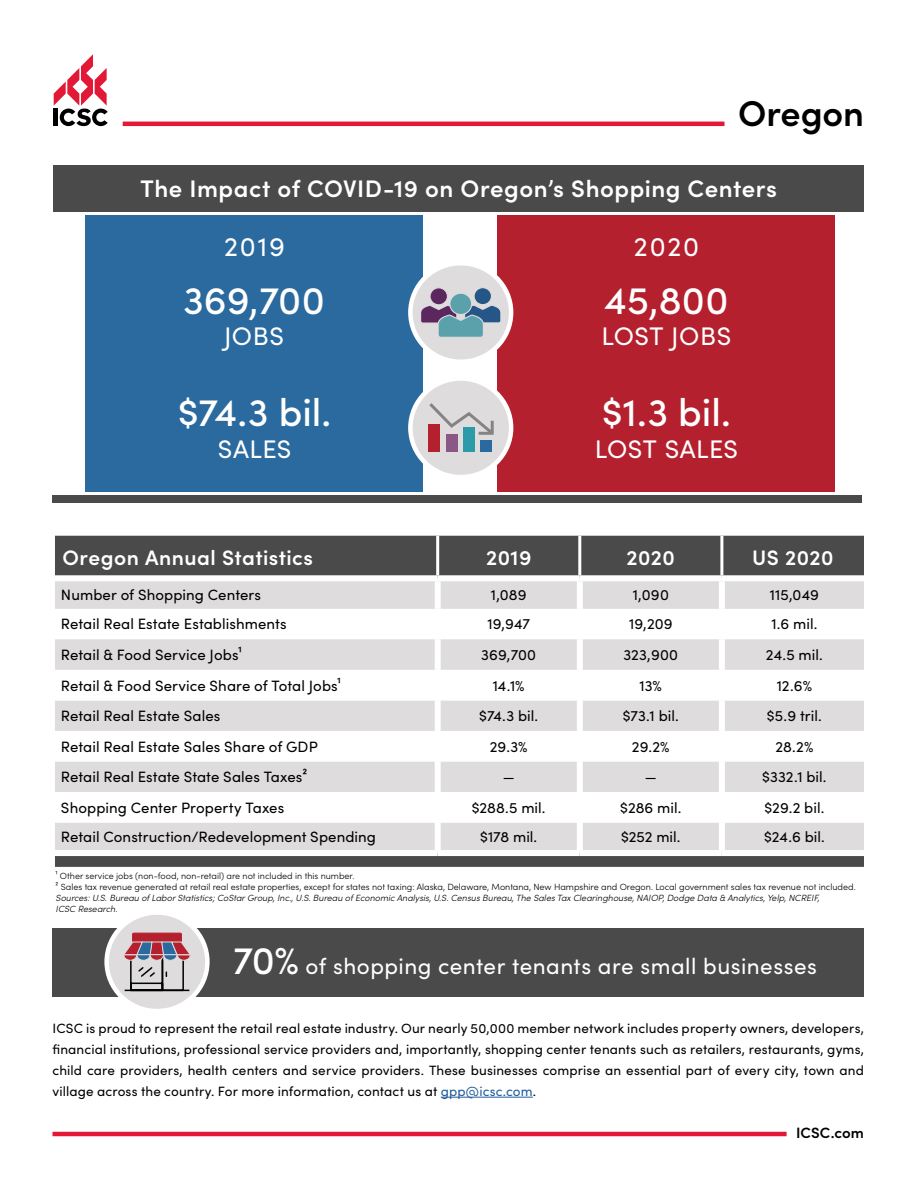
<style>
.page{position:relative;width:918px;height:1188px;background:#fff}
.page>*{position:absolute;margin:0;border:0;box-sizing:border-box;transform-origin:0 0}
.t1{font:500 39px "Sofia Pro";color:#fff}
.t2{font:600 36px "Sofia Pro";letter-spacing:-.005em;color:#000}
.t3{font:27px "Sofia Pro";letter-spacing:.065em;color:#fff}
.t4{font:25.5px "Sofia Pro";letter-spacing:.02em;color:#fff}
.t5{font:600 24px "Sofia Pro";letter-spacing:.025em;color:#fff}
.t6{font:22.5px "Sofia Pro";letter-spacing:.02em;color:#fff}
.t7{font:600 21px "Sofia Pro";letter-spacing:.025em;color:#fff}
.t8{font:15px "Sofia Pro";letter-spacing:.005em;color:#000}
.t9{font:600 15px "Sofia Pro";letter-spacing:.005em;color:#000}
.t10{font:13.5px/21px "Sofia Pro";letter-spacing:.01em;color:#000;text-align:justify}
.t11{font:300 9px/10.8px "Sofia Pro";color:#000}
.t12{font:italic 300 9px/10.8px "Sofia Pro";color:#000}
.s1{font-weight:500;font-size:39px}
.s2{color:#215e9e}
</style>
<div class="page">
<div style="left:52px;top:929px;width:812px;height:68px;background:#4a4a4b"></div>
<hr style="left:441px;top:1097px;width:92px;height:1px;background:#215e9e">
<div style="left:107px;top:913px;width:100px;height:98px;background:#dedcdc;border-radius:50%"></div>
<div style="left:104px;top:910px;width:106px;height:103px;border:4px solid #fff;border-radius:50%"></div>
<div style="left:133px;top:933px;width:48px;height:9px;background:#b5202e"></div>
<div style="left:132px;top:933px;width:50px;height:9px;border:1px solid #b5202e"></div>
<svg style="left:123px;top:942px;width:67px;height:50px"></svg>
<div style="left:55px;top:536px;width:809px;height:331px;background:#4a4a4b"></div>
<svg style="left:55px;top:581px;width:809px;height:269px;fill:#dedcdc"></svg>
<svg style="left:55px;top:670px;width:809px;height:153px"></svg>
<div style="left:435px;top:581px;width:6px;height:28px;background:#fff"></div>
<div style="left:577px;top:581px;width:6px;height:28px;background:#fff"></div>
<div style="left:435px;top:609px;width:6px;height:30px;background:#fff"></div>
<div style="left:577px;top:609px;width:6px;height:30px;background:#fff"></div>
<div style="left:435px;top:639px;width:6px;height:31px;background:#fff"></div>
<div style="left:577px;top:639px;width:6px;height:31px;background:#fff"></div>
<div style="left:435px;top:670px;width:6px;height:30px;background:#fff"></div>
<div style="left:577px;top:670px;width:6px;height:30px;background:#fff"></div>
<div style="left:435px;top:700px;width:6px;height:31px;background:#fff"></div>
<div style="left:577px;top:700px;width:6px;height:31px;background:#fff"></div>
<div style="left:435px;top:731px;width:6px;height:30px;background:#fff"></div>
<div style="left:577px;top:731px;width:6px;height:30px;background:#fff"></div>
<div style="left:435px;top:761px;width:6px;height:31px;background:#fff"></div>
<div style="left:577px;top:761px;width:6px;height:31px;background:#fff"></div>
<div style="left:435px;top:792px;width:6px;height:31px;background:#fff"></div>
<div style="left:577px;top:792px;width:6px;height:31px;background:#fff"></div>
<div style="left:435px;top:823px;width:6px;height:27px;background:#fff"></div>
<div style="left:577px;top:823px;width:6px;height:27px;background:#fff"></div>
<div style="left:719px;top:581px;width:6px;height:28px;background:#fff"></div>
<div style="left:719px;top:609px;width:6px;height:30px;background:#fff"></div>
<div style="left:719px;top:639px;width:6px;height:31px;background:#fff"></div>
<div style="left:719px;top:670px;width:6px;height:30px;background:#fff"></div>
<div style="left:719px;top:700px;width:6px;height:31px;background:#fff"></div>
<div style="left:719px;top:731px;width:6px;height:30px;background:#fff"></div>
<div style="left:719px;top:761px;width:6px;height:31px;background:#fff"></div>
<div style="left:719px;top:792px;width:6px;height:31px;background:#fff"></div>
<div style="left:719px;top:823px;width:6px;height:27px;background:#fff"></div>
<hr style="left:436px;top:536px;width:3px;height:39px;background:#fff">
<hr style="left:578px;top:536px;width:3px;height:39px;background:#fff">
<hr style="left:720px;top:536px;width:3px;height:39px;background:#fff">
<div style="left:55px;top:575px;width:383px;height:6px;background:#fff"></div>
<div style="left:438px;top:575px;width:142px;height:6px;background:#fff"></div>
<div style="left:580px;top:575px;width:142px;height:6px;background:#fff"></div>
<div style="left:722px;top:575px;width:142px;height:6px;background:#fff"></div>
<div style="left:55px;top:850px;width:383px;height:6px;background:#fff"></div>
<div style="left:438px;top:850px;width:142px;height:6px;background:#fff"></div>
<div style="left:580px;top:850px;width:142px;height:6px;background:#fff"></div>
<div style="left:722px;top:850px;width:142px;height:6px;background:#fff"></div>
<div style="left:52px;top:495px;width:810px;height:8px;background:#4a4a4b"></div>
<div style="left:85px;top:215px;width:338px;height:276px;background:#2a6a9e"></div>
<div style="left:498px;top:215px;width:337px;height:276px;background:#b5202e"></div>
<div style="left:410px;top:263px;width:101px;height:99px;background:#dedcdc;border-radius:50%"></div>
<div style="left:408px;top:261px;width:105px;height:103px;border:4px solid #fff;border-radius:50%"></div>
<div style="left:429px;top:287px;width:19px;height:18px;background:#5c265f;border:1px solid #dedcdc;border-radius:50%"></div>
<div style="left:473px;top:287px;width:19px;height:18px;background:#255687;border:1px solid #dedcdc;border-radius:50%"></div>
<div style="left:449px;top:293px;width:23px;height:22px;background:#5aa1ac;border:1px solid #dedcdc;border-radius:50%"></div>
<svg style="left:419px;top:304px;width:83px;height:35px"></svg>
<div style="left:410px;top:379px;width:101px;height:98px;background:#dedcdc;border-radius:50%"></div>
<div style="left:408px;top:376px;width:105px;height:103px;border:4px solid #fff;border-radius:50%"></div>
<div style="left:481px;top:440px;width:11px;height:12px;background:#2a6a9e"></div>
<div style="left:463px;top:428px;width:12px;height:24px;background:#2b9ba9"></div>
<div style="left:428px;top:424px;width:12px;height:28px;background:#b5202e"></div>
<div style="left:446px;top:434px;width:11px;height:18px;background:#8b5885"></div>
<svg style="left:429px;top:403px;width:65px;height:34px"></svg>
<div style="left:54px;top:165px;width:810px;height:47px;background:#4a4a4b"></div>
<svg style="left:54px;top:54px;width:54px;height:72px"></svg>
<hr style="left:52px;top:1132px;width:735px;height:4px;background:#e31837">
<hr style="left:123px;top:122px;width:602px;height:4px;background:#e31837">
<h2 class="t2" style="left:738px;top:86px;width:127px">Oregon</h2>
<h3 class="t5" style="left:141px;top:170px;width:638px">The Impact of COVID-19 on Oregon’s Shopping Centers</h3>
<h3 class="t3" style="left:224px;top:227px;width:62px">2019</h3>
<h3 class="t3" style="left:634px;top:227px;width:67px">2020</h3>
<h1 class="t1" style="left:183px;top:271px;width:143px">369,700</h1>
<h3 class="t4" style="left:224px;top:318px;width:62px">JOBS</h3>
<h1 class="t1" style="left:604px;top:271px;width:126px">45,800</h1>
<h3 class="t4" style="left:602px;top:318px;width:131px">LOST JOBS</h3>
<h1 class="t1" style="left:178px;top:384px;width:155px">$74.3 bil.</h1>
<h3 class="t4" style="left:218px;top:430px;width:75px">SALES</h3>
<h1 class="t1" style="left:602px;top:384px;width:130px">$1.3 bil.</h1>
<h3 class="t4" style="left:595px;top:430px;width:145px">LOST SALES</h3>
<h3 class="t7" style="left:62px;top:541px;width:252px">Oregon Annual Statistics</h3>
<h3 class="t7" style="left:486px;top:541px;width:47px">2019</h3>
<h3 class="t7" style="left:627px;top:541px;width:50px">2020</h3>
<h3 class="t7" style="left:752px;top:541px;width:83px">US 2020</h3>
<p class="t8" style="left:61px;top:584px;width:202px">Number of Shopping Centers</p>
<p class="t8" style="left:491px;top:584px;width:37px">1,089</p>
<p class="t8" style="left:633px;top:584px;width:38px">1,090</p>
<p class="t8" style="left:770px;top:584px;width:51px">115,049</p>
<p class="t8" style="left:61px;top:613px;width:227px">Retail Real Estate Establishments</p>
<p class="t8" style="left:487px;top:613px;width:44px">19,947</p>
<p class="t8" style="left:629px;top:613px;width:45px">19,209</p>
<p class="t8" style="left:771px;top:613px;width:48px">1.6 mil.</p>
<p class="t8" style="left:61px;top:644px;width:182px">Retail &amp; Food Service Jobs¹</p>
<p class="t8" style="left:481px;top:644px;width:56px">369,700</p>
<p class="t8" style="left:624px;top:644px;width:56px">323,900</p>
<p class="t8" style="left:766px;top:644px;width:58px">24.5 mil.</p>
<p class="t8" style="left:61px;top:674px;width:281px">Retail &amp; Food Service Share of Total Jobs¹</p>
<p class="t8" style="left:493px;top:674px;width:34px">14.1%</p>
<p class="t8" style="left:640px;top:674px;width:24px">13%</p>
<p class="t8" style="left:777px;top:674px;width:37px">12.6%</p>
<p class="t8" style="left:61px;top:705px;width:161px">Retail Real Estate Sales</p>
<p class="t8" style="left:479px;top:705px;width:60px">$74.3 bil.</p>
<p class="t8" style="left:623px;top:705px;width:57px">$73.1 bil.</p>
<p class="t8" style="left:767px;top:705px;width:56px">$5.9 tril.</p>
<p class="t8" style="left:61px;top:735px;width:258px">Retail Real Estate Sales Share of GDP</p>
<p class="t8" style="left:490px;top:735px;width:39px">29.3%</p>
<p class="t8" style="left:632px;top:735px;width:39px">29.2%</p>
<p class="t8" style="left:775px;top:735px;width:39px">28.2%</p>
<p class="t8" style="left:61px;top:766px;width:248px">Retail Real Estate State Sales Taxes²</p>
<p class="t8" style="left:503px;top:766px;width:13px">—</p>
<p class="t8" style="left:645px;top:766px;width:13px">—</p>
<p class="t8" style="left:762px;top:766px;width:66px">$332.1 bil.</p>
<p class="t8" style="left:61px;top:796px;width:225px">Shopping Center Property Taxes</p>
<p class="t8" style="left:472px;top:796px;width:75px">$288.5 mil.</p>
<p class="t8" style="left:620px;top:796px;width:63px">$286 mil.</p>
<p class="t8" style="left:764px;top:796px;width:62px">$29.2 bil.</p>
<p class="t8" style="left:61px;top:825px;width:317px">Retail Construction/Redevelopment Spending</p>
<p class="t8" style="left:480px;top:825px;width:59px">$178 mil.</p>
<p class="t8" style="left:621px;top:825px;width:61px">$252 mil.</p>
<p class="t8" style="left:764px;top:825px;width:62px">$24.6 bil.</p>
<p class="t11" style="left:56px;top:870px;width:802px">¹ Other service jobs (non-food, non-retail) are not included in this number.<br>² Sales tax revenue generated at retail real estate properties, except for states not taxing: Alaska, Delaware, Montana, New Hampshire and Oregon. Local government sales tax revenue not included.</p>
<p class="t12" style="left:56px;top:892px;width:765px">Sources: U.S. Bureau of Labor Statistics; CoStar Group, Inc., U.S. Bureau of Economic Analysis, U.S. Census Bureau, The Sales Tax Clearinghouse, NAIOP, Dodge Data &amp; Analytics, Yelp, NCREIF,<br>ICSC Research.</p>
<h3 class="t6" style="left:233px;top:950px;width:585px"><span class="s1">70%</span> of shopping center tenants are small businesses</h3>
<p class="t10" style="left:52px;top:1017px;width:813px">ICSC is proud to represent the retail real estate industry. Our nearly 50,000 member network includes property owners, developers, financial institutions, professional service providers and, importantly, shopping center tenants such as retailers, restaurants, gyms, child care providers, health centers and service providers. These businesses comprise an essential part of every city, town and village across the country. For more information, contact us at <span class="s2">gpp@icsc.com</span>.</p>
<p class="t9" style="left:796px;top:1121px;width:69px">ICSC.com</p>
</div>
